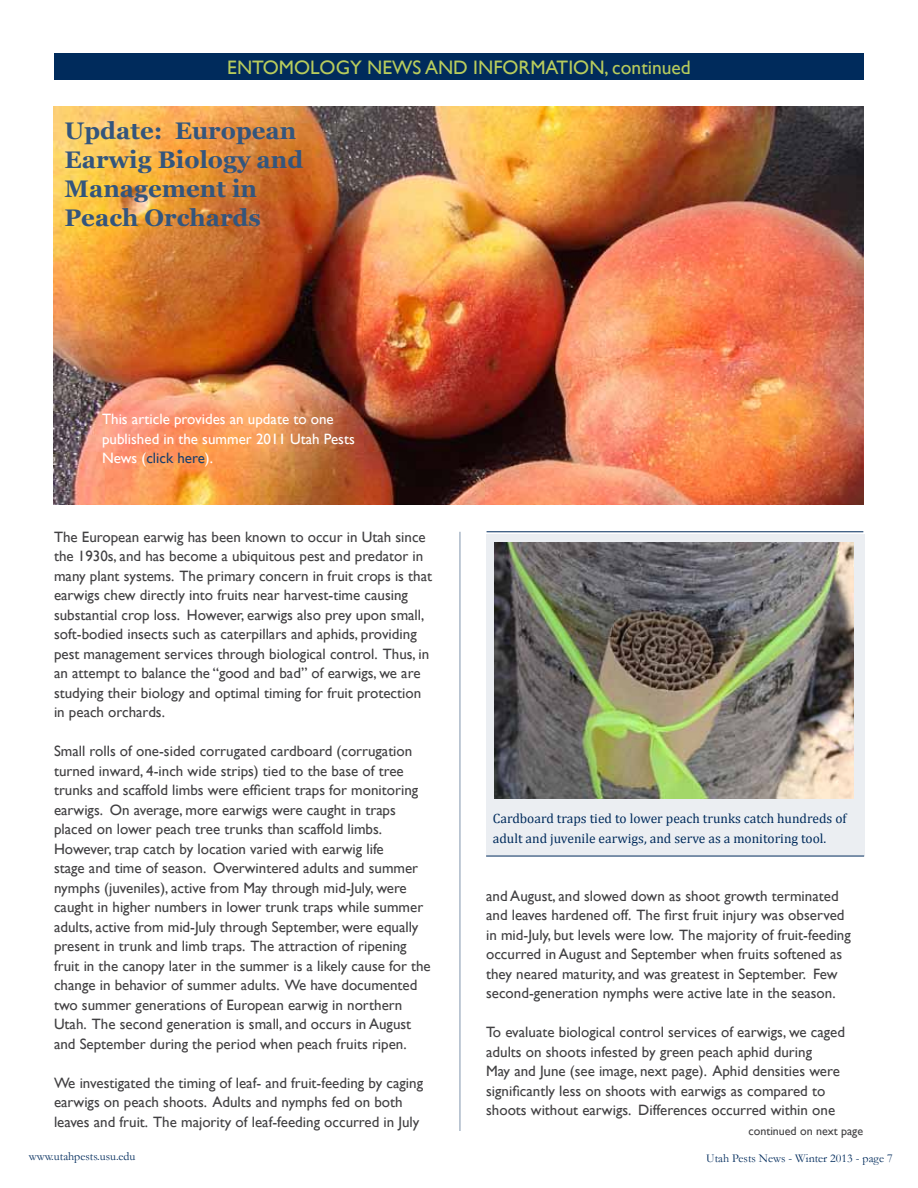
<style>
.page{position:relative;width:918px;height:1188px;background:#fff}
.page>*{position:absolute;margin:0;border:0;box-sizing:border-box;transform-origin:0 0}
.t1{font:700 24px/28.8px "Georgia";color:#33557d}
.t2{font:19.5px "Gill Sans";color:#b8cc5c}
.t3{font:15px/19.5px "Gill Sans";color:#414042}
.t4{font:15px/19.5px "Gill Sans";color:#fff}
.t5{font:13.5px/19.5px "Cambria";color:#002b5c}
.t6{font:12px "Garamond";color:#002b5c}
.t7{font:12px "Gill Sans";color:#414042}
.s1{color:#1a406c}
</style>
<div class="page">
<img style="left:53px;top:106px;width:810px;height:398px">
<hr style="left:460px;top:532px;width:1px;height:599px;background:#8095ad">
<div style="left:54px;top:53px;width:810px;height:27px;background:#002b5c"></div>
<div style="left:486px;top:535px;width:378px;height:321px;background:#ebeef2"></div>
<hr style="left:486px;top:856px;width:378px;height:1px;background:#002b5c">
<hr style="left:487px;top:532px;width:376px;height:1px;background:#002b5c">
<img style="left:495px;top:543px;width:358px;height:256px">
<h2 class="t2" style="left:227px;top:56px;width:15px">entomology</h2>
<h2 class="t2" style="left:367px;top:56px;width:15px">news</h2>
<h2 class="t2" style="left:425px;top:56px;width:15px">and</h2>
<h2 class="t2" style="left:473px;top:56px;width:13px">information</h2>
<h2 class="t2" style="left:605px;top:56px;width:88px">, continued</h2>
<h1 class="t1" style="left:64px;top:117px;width:240px">Update: European<br>Earwig Biology and<br>Management in<br>Peach Orchards</h1>
<p class="t4" style="left:102px;top:410px;width:254px">This article provides an update to one published in the summer 2011 Utah Pests<br>News (<span class="s1">click here</span>).</p>
<p class="t3" style="left:54px;top:527px;width:380px">The European earwig has been known to occur in Utah since the 1930s, and has become a ubiquitous pest and predator in many plant systems. The primary concern in fruit crops is that earwigs chew directly into fruits near harvest-time causing substantial crop loss. However, earwigs also prey upon small, soft-bodied insects such as caterpillars and aphids, providing pest management services through biological control. Thus, in an attempt to balance the “good and bad” of earwigs, we are studying their biology and optimal timing for fruit protection in peach orchards.</p>
<p class="t3" style="left:54px;top:742px;width:378px">Small rolls of one-sided corrugated cardboard (corrugation turned inward, 4-inch wide strips) tied to the base of tree trunks and scaffold limbs were efficient traps for monitoring earwigs. On average, more earwigs were caught in traps placed on lower peach tree trunks than scaffold limbs.<br>However, trap catch by location varied with earwig life<br>stage and time of season. Overwintered adults and summer nymphs (juveniles), active from May through mid-July, were caught in higher numbers in lower trunk traps while summer adults, active from mid-July through September, were equally present in trunk and limb traps. The attraction of ripening fruit in the canopy later in the summer is a likely cause for the change in behavior of summer adults. We have documented two summer generations of European earwig in northern Utah. The second generation is small, and occurs in August and September during the period when peach fruits ripen.</p>
<p class="t3" style="left:54px;top:1073px;width:371px">We investigated the timing of leaf- and fruit-feeding by caging earwigs on peach shoots. Adults and nymphs fed on both leaves and fruit. The majority of leaf-feeding occurred in July</p>
<p class="t5" style="left:493px;top:809px;width:355px">Cardboard traps tied to lower peach trunks catch hundreds of adult and juvenile earwigs, and serve as a monitoring tool.</p>
<p class="t3" style="left:486px;top:886px;width:366px">and August, and slowed down as shoot growth terminated and leaves hardened off. The first fruit injury was observed in mid-July, but levels were low. The majority of fruit-feeding occurred in August and September when fruits softened as they neared maturity, and was greatest in September. Few second-generation nymphs were active late in the season.</p>
<p class="t3" style="left:486px;top:1023px;width:360px">To evaluate biological control services of earwigs, we caged adults on shoots infested by green peach aphid during<br>May and June (see image, next page). Aphid densities were significantly less on shoots with earwigs as compared to shoots without earwigs. Differences occurred within one</p>
<p class="t7" style="left:748px;top:1124px;width:116px">continued on next page</p>
<p class="t6" style="left:29px;top:1148px;width:108px">www.utahpests.usu.edu</p>
<p class="t6" style="left:706px;top:1150px;width:188px">Utah Pests News - Winter 2013 - page 7</p>
</div>
